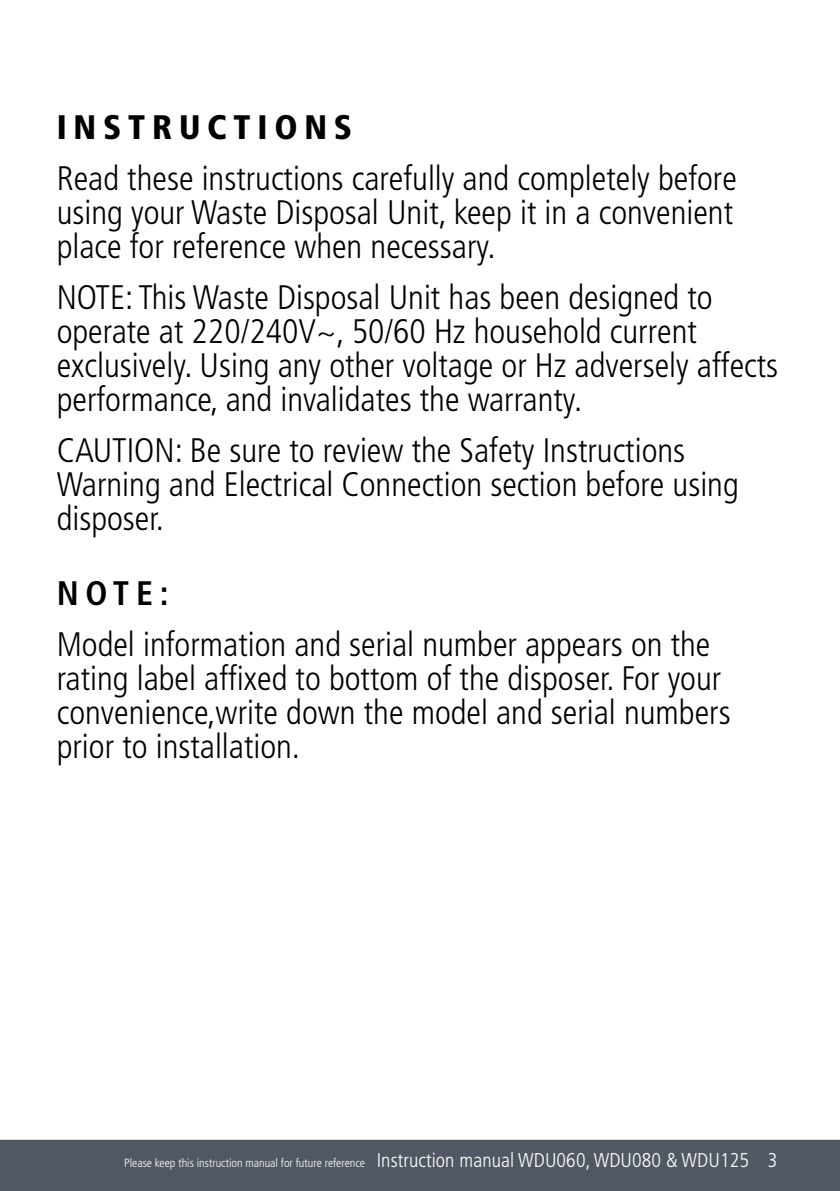
<style>
.page{position:relative;width:840px;height:1191px;background:#fff}
.page>*{position:absolute;margin:0;border:0;box-sizing:border-box;transform-origin:0 0}
.t1{font:300 condensed 34px/34px "Frutiger";color:#000}
.t2{font:900 condensed 34px "Frutiger";letter-spacing:.2em;color:#000}
.t3{font:700 condensed 34px "Frutiger";color:#000}
.t4{font:300 condensed 12px "Frutiger";color:#fff}
.s1{font-size:20px}
</style>
<div class="page">
<div style="left:0;top:1139px;width:839px;height:52px;background:#505963"></div>
<p class="t2" style="left:57px;top:113px;width:297px">INSTRUCTIONS</p>
<p class="t1" style="left:57px;top:164px;width:681px;text-align:justify">Read these instructions carefully and completely before using your Waste Disposal Unit, keep it in a convenient place for reference when necessary.</p>
<p class="t1" style="left:57px;top:283px;width:722px">NOTE: This Waste Disposal Unit has been designed to operate at 220/240V~, 50/60 Hz household current exclusively. Using any other voltage or Hz adversely affects performance, and invalidates the warranty.</p>
<p class="t1" style="left:57px;top:436px;width:683px">CAUTION: Be sure to review the Safety Instructions<br>Warning and Electrical Connection section before using disposer.</p>
<p class="t3" style="left:57px;top:579px;width:113px">NOTE:</p>
<p class="t1" style="left:57px;top:630px;width:675px">Model information and serial number appears on the rating label affixed to bottom of the disposer. For your convenience,write down the model and serial numbers prior to installation.</p>
<p class="t4" style="left:124px;top:1157px;width:654px">Please keep this instruction manual for future reference <span class="s1">Instruction manual WDU060, WDU080 &amp; WDU125 3</span></p>
</div>
